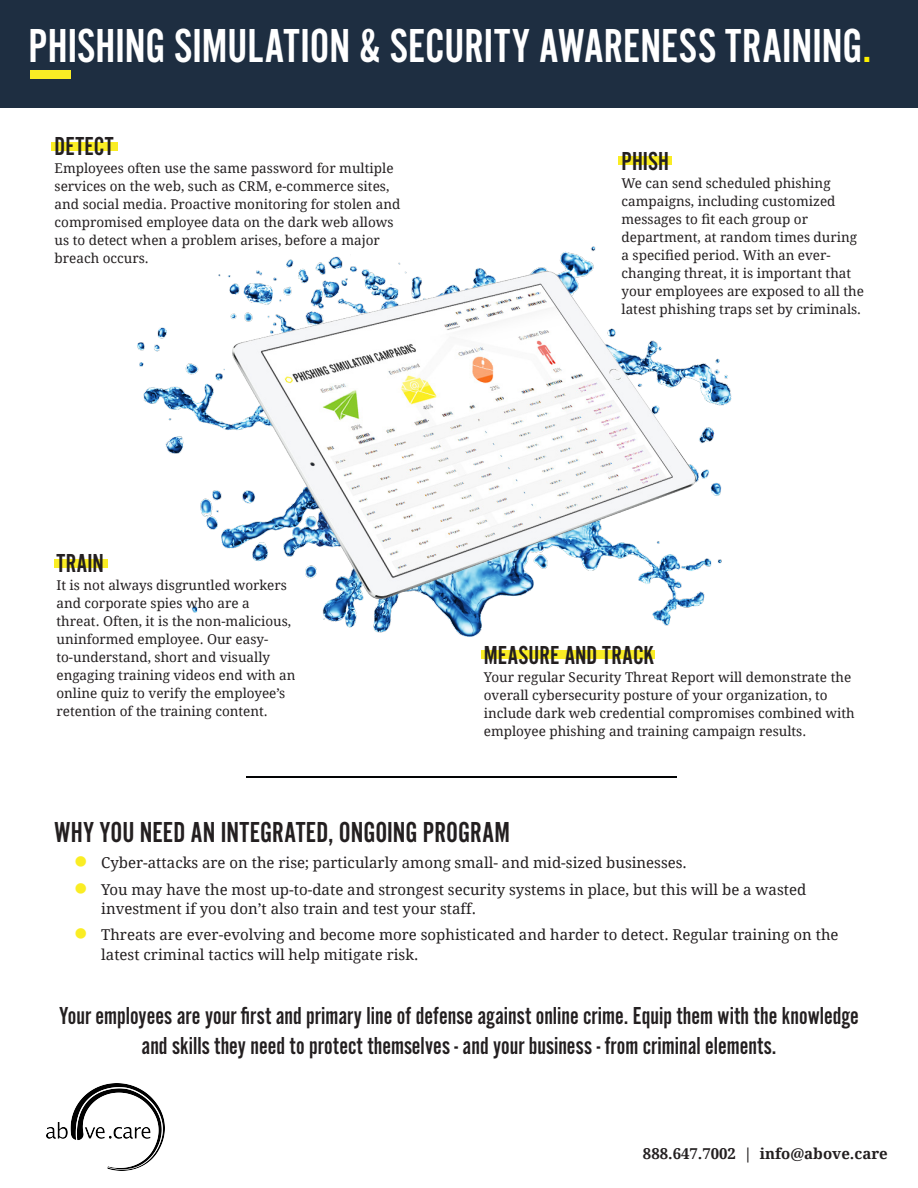
<style>
.page{position:relative;width:918px;height:1188px;background:#fff}
.page>*{position:absolute;margin:0;border:0;box-sizing:border-box;transform-origin:0 0}
.t1{font:49.5px "Alternate Got No 2 D";color:#fff}
.t2{font:30px "Alternate Got No 2 D";color:#231f20}
.t3{font:27px "Alternate Got No 2 D";color:#231f20}
.t4{font:25.5px/30.6px "Alternate Got No 2 D";color:#231f20;text-align:center}
.t5{font:15px/19.5px "Droid Serif";color:#231f20}
.t6{font:700 15px "Droid Serif";color:#231f20}
.t7{font:13.5px/18px "Droid Serif";color:#231f20}
.s1{color:#fff200}
.s2{font-style:inherit}
</style>
<div class="page">
<hr style="left:246px;top:776px;width:430px;height:2px;background:#020304">
<div style="left:51px;top:142px;width:67px;height:8px;background:#faed24"></div>
<div style="left:54px;top:559px;width:54px;height:9px;background:#faed24"></div>
<div style="left:618px;top:156px;width:54px;height:9px;background:#faed24"></div>
<div style="left:481px;top:650px;width:174px;height:8px;background:#faed24"></div>
<div style="left:0;top:0;width:918px;height:107px;background:#1e2e41"></div>
<div style="left:30px;top:70px;width:40px;height:8px;background:#faed24"></div>
<img style="left:137px;top:244px;width:595px;height:393px">
<img style="left:225px;top:248px;width:476px;height:374px">
<img style="left:46px;top:1083px;width:119px;height:87px">
<p class="t1" style="left:28px;top:19px;width:844px">PHISHING SIMULATION &amp; SECURITY AWARENESS TRAINING<span class="s1">.</span></p>
<p class="t3" style="left:55px;top:132px;width:61px">DETECT</p>
<p class="t7" style="left:55px;top:159px;width:347px">Employees often use the same password for multiple services on the web, such as CRM, e-commerce sites, and social media. Proactive monitoring for stolen and compromised employee data on the dark web allows us to detect when a problem arises, before a major breach occurs.</p>
<p class="t3" style="left:622px;top:146px;width:49px">PHISH</p>
<p class="t7" style="left:622px;top:173px;width:244px">We can send scheduled phishing campaigns, including customized messages to fit each group or department, at random times during a specified period. With an ever&shy;changing threat, it is important that your employees are exposed to all the latest phishing traps set by criminals.</p>
<p class="t3" style="left:56px;top:549px;width:49px">TRAIN</p>
<p class="t7" style="left:56px;top:576px;width:232px">It is not always disgruntled workers</p>
<p class="t7" style="left:56px;top:594px;width:240px">and corporate spies who are a threat. Often, it is the non-malicious, uninformed employee. Our easy&shy;to-understand, short and visually engaging training videos end with an online quiz to verify the employee’s retention of the training content.</p>
<p class="t3" style="left:484px;top:641px;width:172px">MEASURE AND TRACK</p>
<p class="t7" style="left:484px;top:668px;width:372px">Your regular Security Threat Report will demonstrate the overall cybersecurity posture of your organization, to include dark web credential compromises combined with employee phishing and training campaign results.</p>
<p class="t2" style="left:54px;top:816px;width:457px">WHY YOU NEED AN INTEGRATED, ONGOING PROGRAM</p>
<p class="t5" style="left:101px;top:853px;width:587px">Cyber-attacks are on the rise; particularly among small- and mid-sized businesses.</p>
<p class="t5" style="left:101px;top:879px;width:707px">You may have the most up-to-date and strongest security systems in place, but this will be a wasted investment if you don’t also train and test your staff.</p>
<p class="t5" style="left:101px;top:925px;width:739px">Threats are ever-evolving and become more sophisticated and harder to detect. Regular training on the latest criminal tactics will help mitigate risk.</p>
<p class="t4" style="left:59px;top:1001px;width:801px">Your employees are your first and primary line of defense against online crime. Equip them with the knowledge and skills they need to protect themselves - and your business - from criminal elements.</p>
<p class="t6" style="left:643px;top:1143px;width:246px">888.647.7002 <span class="s2">|</span> info@above.care</p>
</div>
